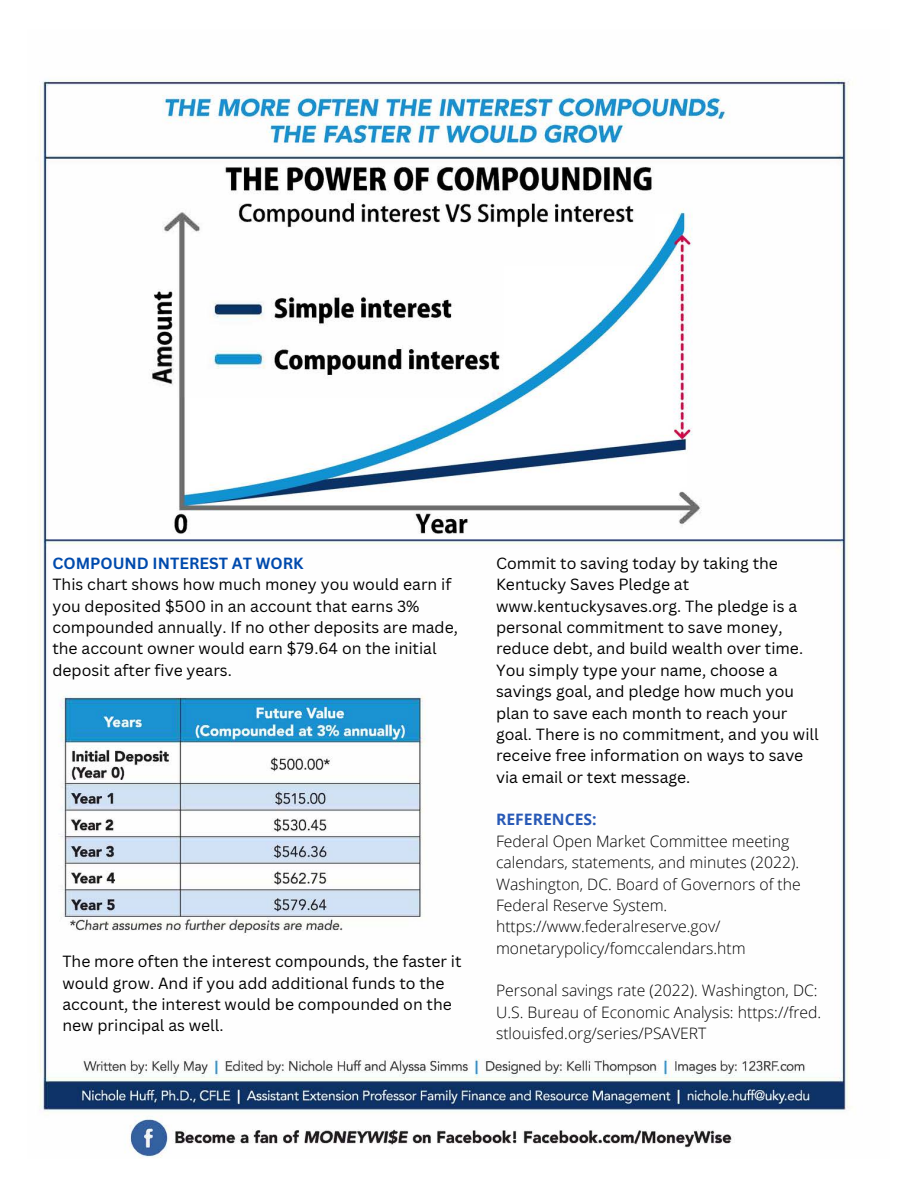
<style>
.page{position:relative;width:918px;height:1188px;background:#fff}
.page>*{position:absolute;margin:0;border:0;box-sizing:border-box;transform-origin:0 0}
.t1{font:15.75px/21.3px "Canva Sans";color:#000}
.t2{font:300 15.75px/21.3px "Open Sans";color:#000}
.t3{font:700 15.75px "Canva Sans";color:#004aad}
.t4{font:700 15.75px "Open Sans";color:#2859b6}
</style>
<div class="page">
<img style="left:39px;top:79px;width:814px;height:1079px">
<p class="t3" style="left:52px;top:552px;width:253px">COMPOUND INTEREST AT WORK</p>
<p class="t1" style="left:52px;top:574px;width:407px">This chart shows how much money you would earn if you deposited $500 in an account that earns 3% compounded annually. If no other deposits are made, the account owner would earn $79.64 on the initial deposit after five years.</p>
<p class="t1" style="left:62px;top:951px;width:401px">The more often the interest compounds, the faster it would grow. And if you add additional funds to the account, the interest would be compounded on the new principal as well.</p>
<p class="t1" style="left:496px;top:552px;width:324px">Commit to saving today by taking the Kentucky Saves Pledge at www.kentuckysaves.org. The pledge is a personal commitment to save money, reduce debt, and build wealth over time.<br>You simply type your name, choose a savings goal, and pledge how much you plan to save each month to reach your goal. There is no commitment, and you will receive free information on ways to save via email or text message.</p>
<p class="t4" style="left:496px;top:809px;width:102px">REFERENCES:</p>
<p class="t2" style="left:496px;top:830px;width:306px">Federal Open Market Committee meeting calendars, statements, and minutes (2022).<br>Washington, DC. Board of Governors of the Federal Reserve System. https://www.federalreserve.gov/ monetarypolicy/fomccalendars.htm</p>
<p class="t2" style="left:496px;top:980px;width:327px">Personal savings rate (2022). Washington, DC:<br>U.S. Bureau of Economic Analysis: https://fred. stlouisfed.org/series/PSAVERT</p>
</div>
